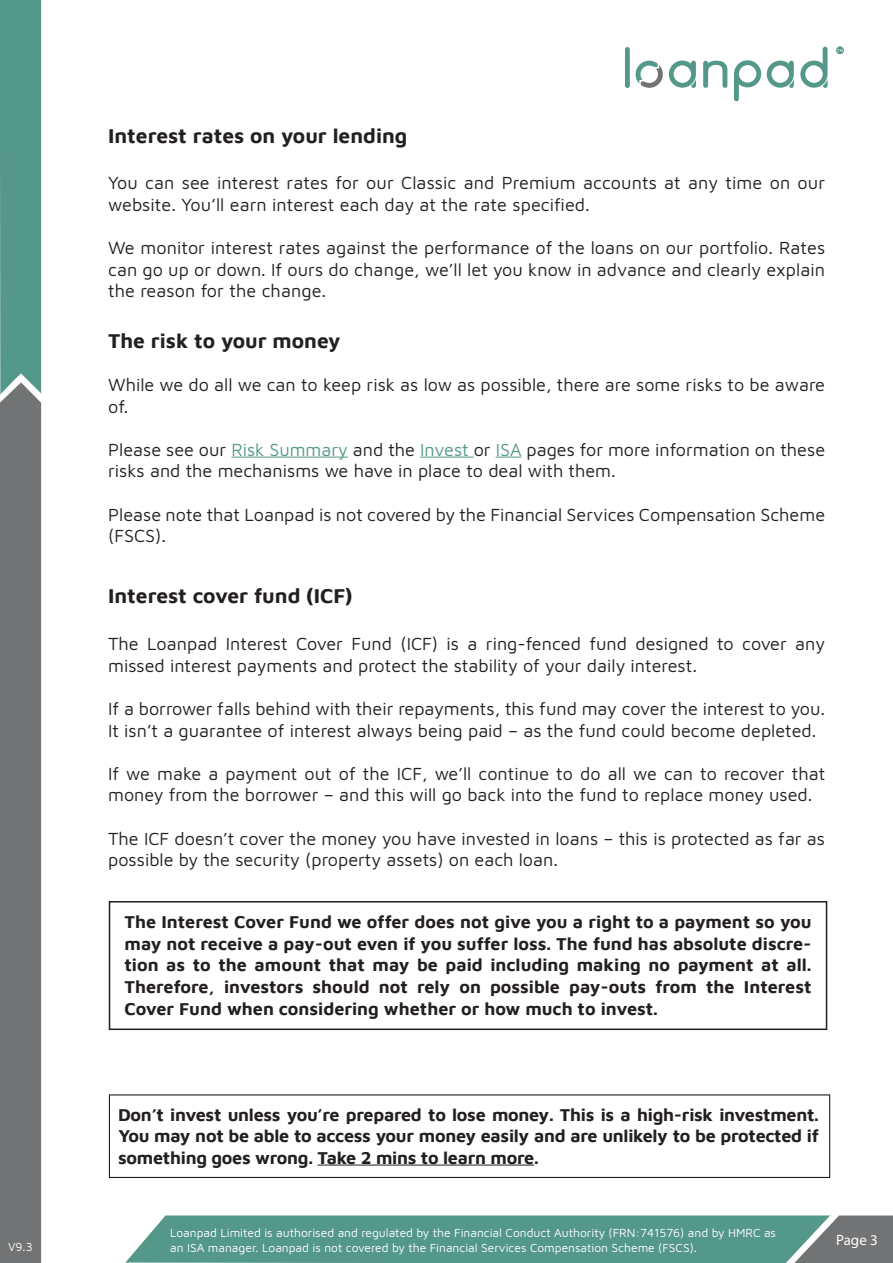
<style>
.page{position:relative;width:893px;height:1263px;background:#fff}
.page>*{position:absolute;margin:0;border:0;box-sizing:border-box;transform-origin:0 0}
.t1{font:700 21px "Maven Pro";color:#231f20}
.t2{font:18px/21.6px "Maven Pro";color:#231f20}
.t3{font:700 18px/21.6px "Maven Pro";letter-spacing:-.015em;color:#231f20;text-align:justify}
.t4{font:15px "Myriad Pro";color:#fff}
.t5{font:12px/14.4px "Maven Pro";color:#fff}
.t6{font:500 4.05px "Maven Pro";color:#fff}
.s1{color:#549889}
</style>
<div class="page">
<svg style="left:734px;top:60px;width:27px;height:41px"></svg>
<svg style="left:703px;top:61px;width:24px;height:27px"></svg>
<div style="left:625px;top:47px;width:5px;height:41px;background:#549889;border-radius:2px"></div>
<svg style="left:800px;top:47px;width:28px;height:41px"></svg>
<svg style="left:767px;top:61px;width:27px;height:27px"></svg>
<svg style="left:635px;top:60px;width:61px;height:28px"></svg>
<div style="left:836px;top:46px;width:8px;height:8px;background:#549889;border-radius:50%"></div>
<hr style="left:231px;top:457px;width:117px;height:1px;background:#549889">
<hr style="left:420px;top:457px;width:54px;height:1px;background:#549889">
<svg style="left:496px;top:457px;width:26px;height:1px"></svg>
<svg style="left:0;top:0;width:42px;height:1263px;background:#6c817e"></svg>
<div style="left:109px;top:901px;width:718px;height:129px;border:2px solid #231f20"></div>
<svg style="left:125px;top:1215px;width:768px;height:48px;background:#5f998c"></svg>
<div style="left:109px;top:1094px;width:721px;height:84px;border:1px solid #231f20"></div>
<hr style="left:318px;top:1164px;width:216px;height:1px;background:#231f20">
<p class="t6" style="left:837px;top:48px;width:8px">TM</p>
<p class="t1" style="left:108px;top:120px;width:301px">Interest rates on your lending</p>
<p class="t2" style="left:108px;top:171px;width:718px">You can see interest rates for our Classic and Premium accounts at any time on our website. You’ll earn interest each day at the rate specified.</p>
<p class="t2" style="left:108px;top:236px;width:719px;text-align:justify">We monitor interest rates against the performance of the loans on our portfolio. Rates can go up or down. If ours do change, we’ll let you know in advance and clearly explain the reason for the change.</p>
<p class="t1" style="left:108px;top:326px;width:234px">The risk to your money</p>
<p class="t2" style="left:108px;top:373px;width:718px">While we do all we can to keep risk as low as possible, there are some risks to be aware of.</p>
<p class="t2" style="left:108px;top:438px;width:718px">Please see our <span class="s1">Risk Summary</span> and the <span class="s1">Invest</span> or <span class="s1">ISA</span> pages for more information on these risks and the mechanisms we have in place to deal with them.</p>
<p class="t2" style="left:108px;top:502px;width:719px">Please note that Loanpad is not covered by the Financial Services Compensation Scheme (FSCS).</p>
<p class="t1" style="left:108px;top:581px;width:246px">Interest cover fund (ICF)</p>
<p class="t2" style="left:108px;top:632px;width:719px">The Loanpad Interest Cover Fund (ICF) is a ring-fenced fund designed to cover any missed interest payments and protect the stability of your daily interest.</p>
<p class="t2" style="left:108px;top:697px;width:719px">If a borrower falls behind with their repayments, this fund may cover the interest to you.<br>It isn’t a guarantee of interest always being paid – as the fund could become depleted.</p>
<p class="t2" style="left:108px;top:762px;width:719px">If we make a payment out of the ICF, we’ll continue to do all we can to recover that money from the borrower – and this will go back into the fund to replace money used.</p>
<p class="t2" style="left:108px;top:826px;width:718px">The ICF doesn’t cover the money you have invested in loans – this is protected as far as possible by the security (property assets) on each loan.</p>
<p class="t3" style="left:124px;top:910px;width:689px">The Interest Cover Fund we offer does not give you a right to a payment so you may not receive a pay-out even if you suffer loss. The fund has absolute discre&shy;tion as to the amount that may be paid including making no payment at all.<br>Therefore, investors should not rely on possible pay-outs from the Interest Cover Fund when considering whether or how much to invest.</p>
<p class="t3" style="left:118px;top:1102px;width:702px">Don’t invest unless you’re prepared to lose money. This is a high-risk investment.<br>You may not be able to access your money easily and are unlikely to be protected if something goes wrong. Take 2 mins to learn more.</p>
<p class="t5" style="left:170px;top:1225px;width:607px">Loanpad Limited is authorised and regulated by the Financial Conduct Authority (FRN:741576) and by HMRC as an ISA manager. Loanpad is not covered by the Financial Services Compensation Scheme (FSCS).</p>
<p class="t4" style="left:836px;top:1231px;width:43px">Page 3</p>
<p class="t5" style="left:8px;top:1239px;width:26px">V9.3</p>
<p class="t4" style="left:824px;top:1236px;width:51px">Page 03</p>
</div>
